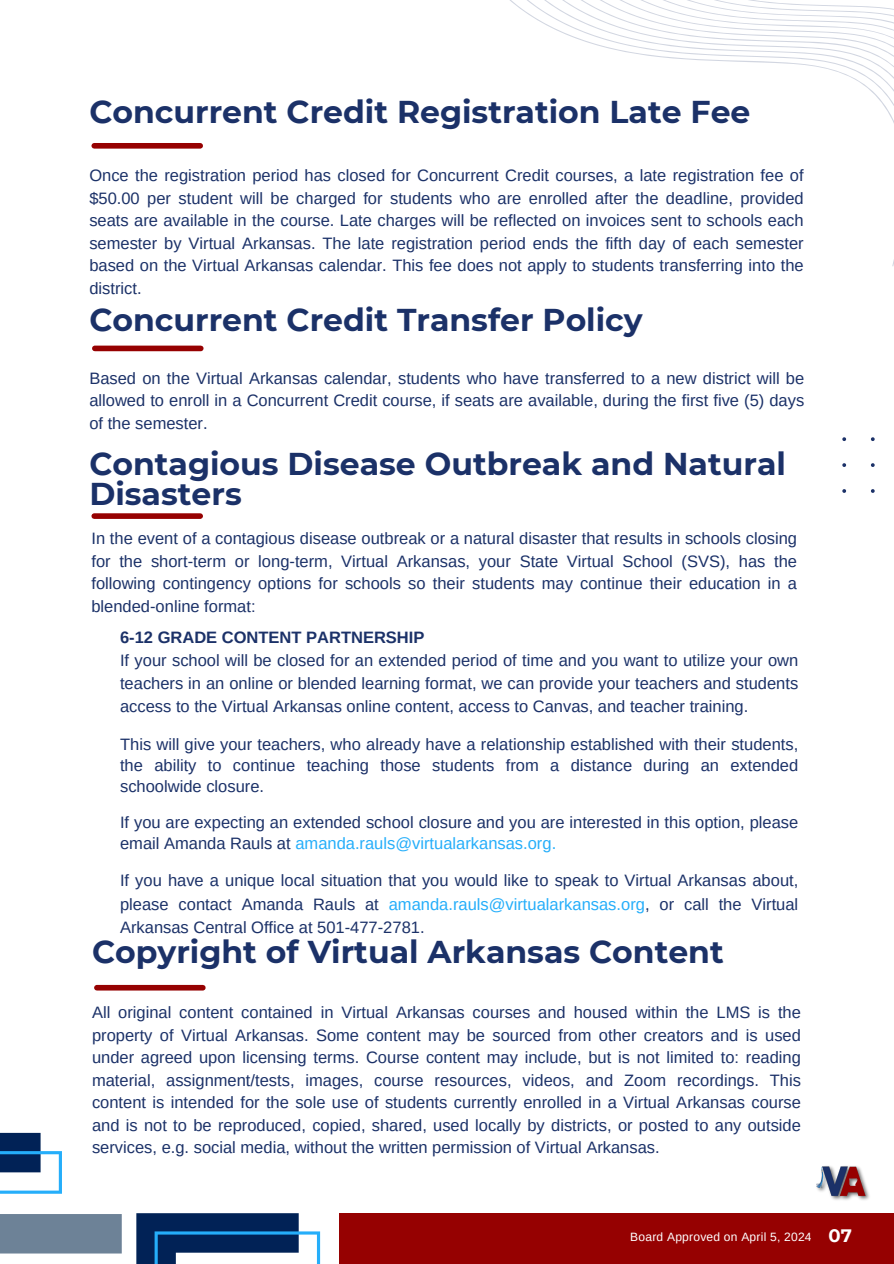
<style>
.page{position:relative;width:894px;height:1264px;background:#fff}
.page>*{position:absolute;margin:0;border:0;box-sizing:border-box;transform-origin:0 0}
.t1{font:700 31.5px/29.2px "Montserrat";color:#1b3168}
.t2{font:700 18px "Montserrat";color:#fff}
.t3{font:16.5px/22.5px "Arimo";color:#1b3168;text-align:justify}
.t4{font:12px "Arimo";letter-spacing:.02em;color:#fff}
.s1{font-weight:700}
.s2{color:#25aefa}
</style>
<div class="page">
<svg style="left:538px;top:0;width:355px;height:266px"></svg>
<svg style="left:0;top:1132px;width:121px;height:122px"></svg>
<svg style="left:136px;top:1213px;width:184px;height:50px"></svg>
<div style="left:339px;top:1213px;width:554px;height:50px;background:#960101"></div>
<div style="left:94px;top:513px;width:106px;height:6px;background:#960101"></div>
<svg style="left:871px;top:437px;width:3px;height:4px"></svg>
<svg style="left:842px;top:463px;width:3px;height:4px"></svg>
<svg style="left:871px;top:463px;width:3px;height:4px"></svg>
<div style="left:94px;top:143px;width:106px;height:6px;background:#960101"></div>
<div style="left:95px;top:345px;width:106px;height:6px;background:#960101"></div>
<div style="left:97px;top:984px;width:106px;height:6px;background:#960101"></div>
<img style="left:816px;top:1166px;width:54px;height:34px">
<h2 class="t1" style="left:89px;top:97px;width:662px">Concurrent Credit Registration Late Fee</h2>
<h1 class="t3" style="left:89px;top:164px;width:715px">Once the registration period has closed for Concurrent Credit courses, a late registration fee of $50.00 per student will be charged for students who are enrolled after the deadline, provided seats are available in the course. Late charges will be reflected on invoices sent to schools each semester by Virtual Arkansas. The late registration period ends the fifth day of each semester based on the Virtual Arkansas calendar. This fee does not apply to students transferring into the district.</h1>
<h2 class="t1" style="left:89px;top:305px;width:554px">Concurrent Credit Transfer Policy</h2>
<h1 class="t3" style="left:89px;top:367px;width:716px">Based on the Virtual Arkansas calendar, students who have transferred to a new district will be allowed to enroll in a Concurrent Credit course, if seats are available, during the first five (5) days of the semester.</h1>
<p class="t1" style="left:89px;top:449px;width:698px">Contagious Disease Outbreak and Natural<br>Disasters</p>
<h1 class="t3" style="left:91px;top:527px;width:707px">In the event of a contagious disease outbreak or a natural disaster that results in schools closing for the short-term or long-term, Virtual Arkansas, your State Virtual School (SVS), has the following contingency options for schools so their students may continue their education in a blended-online format:</h1>
<p class="t3" style="left:120px;top:626px;width:679px;line-height:23px;text-align:left"><span class="s1">6-12 GRADE CONTENT PARTNERSHIP<br></span>If your school will be closed for an extended period of time and you want to utilize your own teachers in an online or blended learning format, we can provide your teachers and students access to the Virtual Arkansas online content, access to Canvas, and teacher training.</p>
<h2 class="t3" style="left:120px;top:734px;width:679px;line-height:21px">This will give your teachers, who already have a relationship established with their students, the ability to continue teaching those students from a distance during an extended schoolwide closure.</h2>
<h2 class="t3" style="left:120px;top:812px;width:679px;line-height:21px">If you are expecting an extended school closure and you are interested in this option, please email Amanda Rauls at <span class="s2">amanda.rauls@virtualarkansas.org.</span></h2>
<h2 class="t3" style="left:120px;top:869px;width:679px;line-height:23px">If you have a unique local situation that you would like to speak to Virtual Arkansas about, please contact Amanda Rauls at <span class="s2">amanda.rauls@virtualarkansas.org</span>, or call the Virtual Arkansas Central Office at 501-477-2781.</h2>
<h2 class="t1" style="left:92px;top:936px;width:633px">Copyright of Virtual Arkansas Content</h2>
<h2 class="t3" style="left:92px;top:1001px;width:710px">All original content contained in Virtual Arkansas courses and housed within the LMS is the property of Virtual Arkansas. Some content may be sourced from other creators and is used under agreed upon licensing terms. Course content may include, but is not limited to: reading material, assignment/tests, images, course resources, videos, and Zoom recordings. This content is intended for the sole use of students currently enrolled in a Virtual Arkansas course and is not to be reproduced, copied, shared, used locally by districts, or posted to any outside services, e.g. social media, without the written permission of Virtual Arkansas.</h2>
<p class="t4" style="left:630px;top:1230px;width:183px">Board Approved on April 5, 2024</p>
<h2 class="t2" style="left:828px;top:1224px;width:25px">07</h2>
</div>
